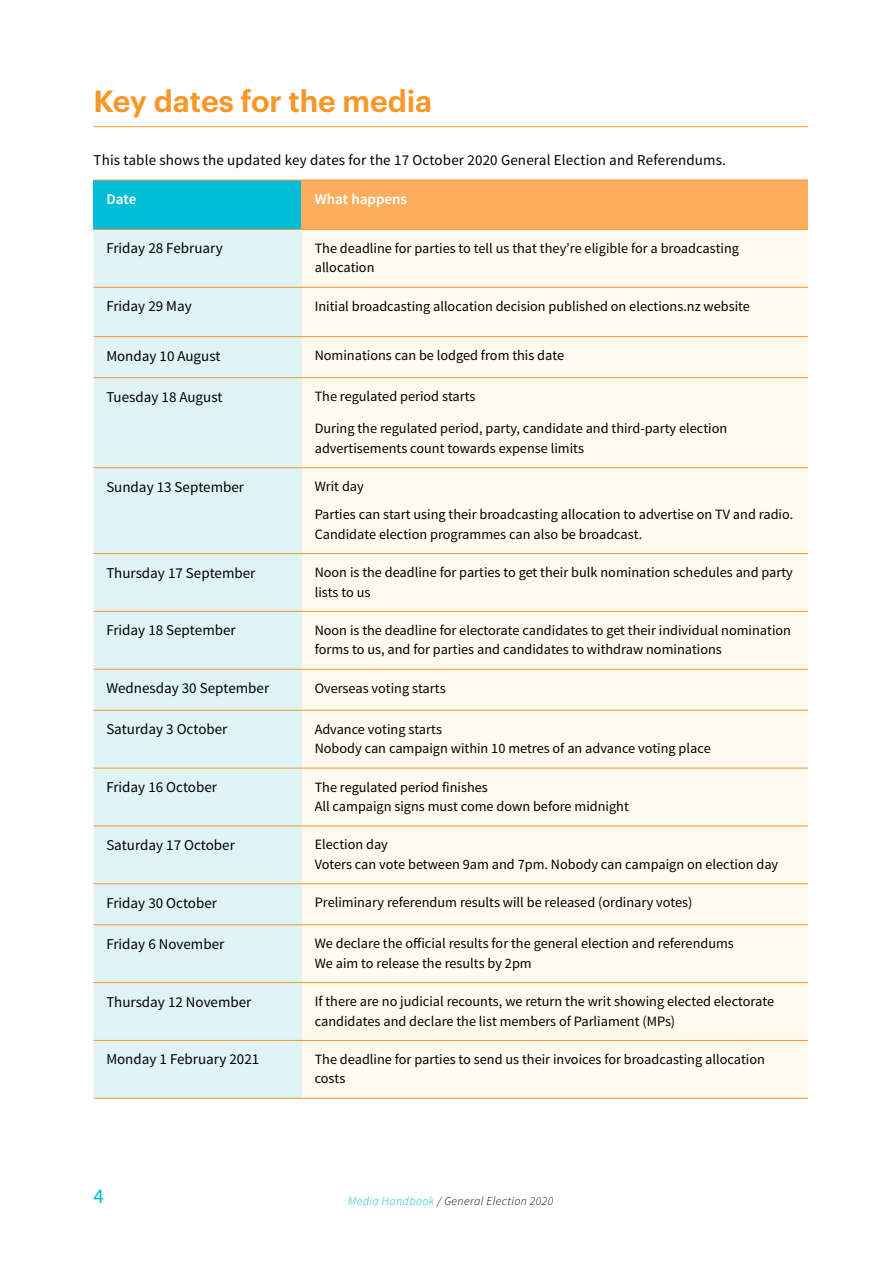
<style>
.page{position:relative;width:893px;height:1263px;background:#fff}
.page>*{position:absolute;margin:0;border:0;box-sizing:border-box;transform-origin:0 0}
.t1{font:600 30px "Graphik";color:#f89728}
.t2{font:21px "Source Sans Pro";color:#00bdd5}
.t3{font:15px "Source Sans Pro";color:#000}
.t4{font:600 15px "Source Sans Pro";color:#fff}
.t5{font:14.25px/19.5px "Source Sans Pro";color:#000}
.t6{font:italic 300 12px "Source Sans Pro";letter-spacing:.03em;color:#000}
.s1{color:#00bdd5}
</style>
<div class="page">
<div style="left:94px;top:180px;width:208px;height:49px;background:#00bdd5"></div>
<div style="left:302px;top:180px;width:506px;height:49px;background:#fbaf5e"></div>
<div style="left:94px;top:230px;width:208px;height:868px;background:#e0f3f6"></div>
<div style="left:302px;top:230px;width:506px;height:868px;background:#fff9ee"></div>
<hr style="left:94px;top:180px;width:208px;height:1px;background:#f89728">
<hr style="left:302px;top:180px;width:506px;height:1px;background:#f89728">
<hr style="left:94px;top:229px;width:208px;height:1px;background:#f89728">
<hr style="left:302px;top:229px;width:506px;height:1px;background:#f89728">
<hr style="left:94px;top:287px;width:208px;height:1px;background:#f89728">
<hr style="left:302px;top:287px;width:506px;height:1px;background:#f89728">
<hr style="left:94px;top:336px;width:208px;height:1px;background:#f89728">
<hr style="left:302px;top:336px;width:506px;height:1px;background:#f89728">
<hr style="left:94px;top:377px;width:208px;height:1px;background:#f89728">
<hr style="left:302px;top:377px;width:506px;height:1px;background:#f89728">
<hr style="left:94px;top:467px;width:208px;height:1px;background:#f89728">
<hr style="left:302px;top:467px;width:506px;height:1px;background:#f89728">
<hr style="left:94px;top:553px;width:208px;height:1px;background:#f89728">
<hr style="left:302px;top:553px;width:506px;height:1px;background:#f89728">
<hr style="left:94px;top:611px;width:208px;height:1px;background:#f89728">
<hr style="left:302px;top:611px;width:506px;height:1px;background:#f89728">
<hr style="left:94px;top:669px;width:208px;height:1px;background:#f89728">
<hr style="left:302px;top:669px;width:506px;height:1px;background:#f89728">
<hr style="left:94px;top:710px;width:208px;height:1px;background:#f89728">
<hr style="left:302px;top:710px;width:506px;height:1px;background:#f89728">
<hr style="left:94px;top:768px;width:208px;height:1px;background:#f89728">
<hr style="left:302px;top:768px;width:506px;height:1px;background:#f89728">
<hr style="left:94px;top:826px;width:208px;height:1px;background:#f89728">
<hr style="left:302px;top:826px;width:506px;height:1px;background:#f89728">
<hr style="left:94px;top:883px;width:208px;height:1px;background:#f89728">
<hr style="left:302px;top:883px;width:506px;height:1px;background:#f89728">
<hr style="left:94px;top:924px;width:208px;height:1px;background:#f89728">
<hr style="left:302px;top:924px;width:506px;height:1px;background:#f89728">
<hr style="left:94px;top:982px;width:208px;height:1px;background:#f89728">
<hr style="left:302px;top:982px;width:506px;height:1px;background:#f89728">
<hr style="left:94px;top:1040px;width:208px;height:1px;background:#f89728">
<hr style="left:302px;top:1040px;width:506px;height:1px;background:#f89728">
<hr style="left:94px;top:1098px;width:208px;height:1px;background:#f89728">
<hr style="left:302px;top:1098px;width:506px;height:1px;background:#f89728">
<hr style="left:94px;top:126px;width:714px;height:1px;background:#f89728">
<h1 class="t1" style="left:94px;top:78px;width:340px">Key dates for the media</h1>
<p class="t3" style="left:94px;top:151px;width:634px">This table shows the updated key dates for the 17 October 2020 General Election and Referendums.</p>
<p class="t4" style="left:106px;top:190px;width:32px">Date</p>
<p class="t4" style="left:315px;top:190px;width:94px">What happens</p>
<p class="t3" style="left:106px;top:239px;width:118px">Friday 28 February</p>
<p class="t5" style="left:315px;top:239px;width:426px">The deadline for parties to tell us that they’re eligible for a broadcasting allocation</p>
<p class="t3" style="left:106px;top:297px;width:87px">Friday 29 May</p>
<p class="t5" style="left:315px;top:296px;width:437px">Initial broadcasting allocation decision published on elections.nz website</p>
<p class="t3" style="left:106px;top:346px;width:116px">Monday 10 August</p>
<p class="t5" style="left:315px;top:346px;width:251px">Nominations can be lodged from this date</p>
<p class="t3" style="left:106px;top:387px;width:118px">Tuesday 18 August</p>
<p class="t5" style="left:315px;top:387px;width:162px">The regulated period starts</p>
<p class="t5" style="left:315px;top:419px;width:414px">During the regulated period, party, candidate and third-party election advertisements count towards expense limits</p>
<p class="t3" style="left:106px;top:477px;width:139px">Sunday 13 September</p>
<p class="t5" style="left:315px;top:473px;width:480px;line-height:28px">Writ day<br>Parties can start using their broadcasting allocation to advertise on TV and radio.</p>
<p class="t5" style="left:315px;top:524px;width:329px">Candidate election programmes can also be broadcast.</p>
<p class="t3" style="left:106px;top:563px;width:151px">Thursday 17 September</p>
<p class="t5" style="left:315px;top:563px;width:480px">Noon is the deadline for parties to get their bulk nomination schedules and party lists to us</p>
<p class="t3" style="left:106px;top:621px;width:131px">Friday 18 September</p>
<p class="t5" style="left:315px;top:621px;width:478px">Noon is the deadline for electorate candidates to get their individual nomination forms to us, and for parties and candidates to withdraw nominations</p>
<p class="t3" style="left:106px;top:679px;width:164px">Wednesday 30 September</p>
<p class="t5" style="left:315px;top:678px;width:132px">Overseas voting starts</p>
<p class="t3" style="left:106px;top:720px;width:123px">Saturday 3 October</p>
<p class="t5" style="left:315px;top:719px;width:397px">Advance voting starts<br>Nobody can campaign within 10 metres of an advance voting place</p>
<p class="t3" style="left:106px;top:778px;width:112px">Friday 16 October</p>
<p class="t5" style="left:315px;top:777px;width:316px">The regulated period finishes<br>All campaign signs must come down before midnight</p>
<p class="t3" style="left:106px;top:836px;width:130px">Saturday 17 October</p>
<p class="t5" style="left:315px;top:835px;width:465px">Election day<br>Voters can vote between 9am and 7pm. Nobody can campaign on election day</p>
<p class="t3" style="left:106px;top:893px;width:112px">Friday 30 October</p>
<p class="t5" style="left:315px;top:893px;width:379px">Preliminary referendum results will be released (ordinary votes)</p>
<p class="t3" style="left:106px;top:934px;width:119px">Friday 6 November</p>
<p class="t5" style="left:315px;top:934px;width:421px">We declare the official results for the general election and referendums<br>We aim to release the results by 2pm</p>
<p class="t3" style="left:106px;top:992px;width:147px">Thursday 12 November</p>
<p class="t5" style="left:315px;top:992px;width:461px">If there are no judicial recounts, we return the writ showing elected electorate candidates and declare the list members of Parliament (MPs)</p>
<p class="t3" style="left:106px;top:1050px;width:154px">Monday 1 February 2021</p>
<p class="t5" style="left:315px;top:1050px;width:452px">The deadline for parties to send us their invoices for broadcasting allocation costs</p>
<h2 class="t2" style="left:94px;top:1183px;width:12px">4</h2>
<p class="t6" style="left:348px;top:1193px;width:206px"><span class="s1">Media Handbook</span> / General Election 2020</p>
</div>
